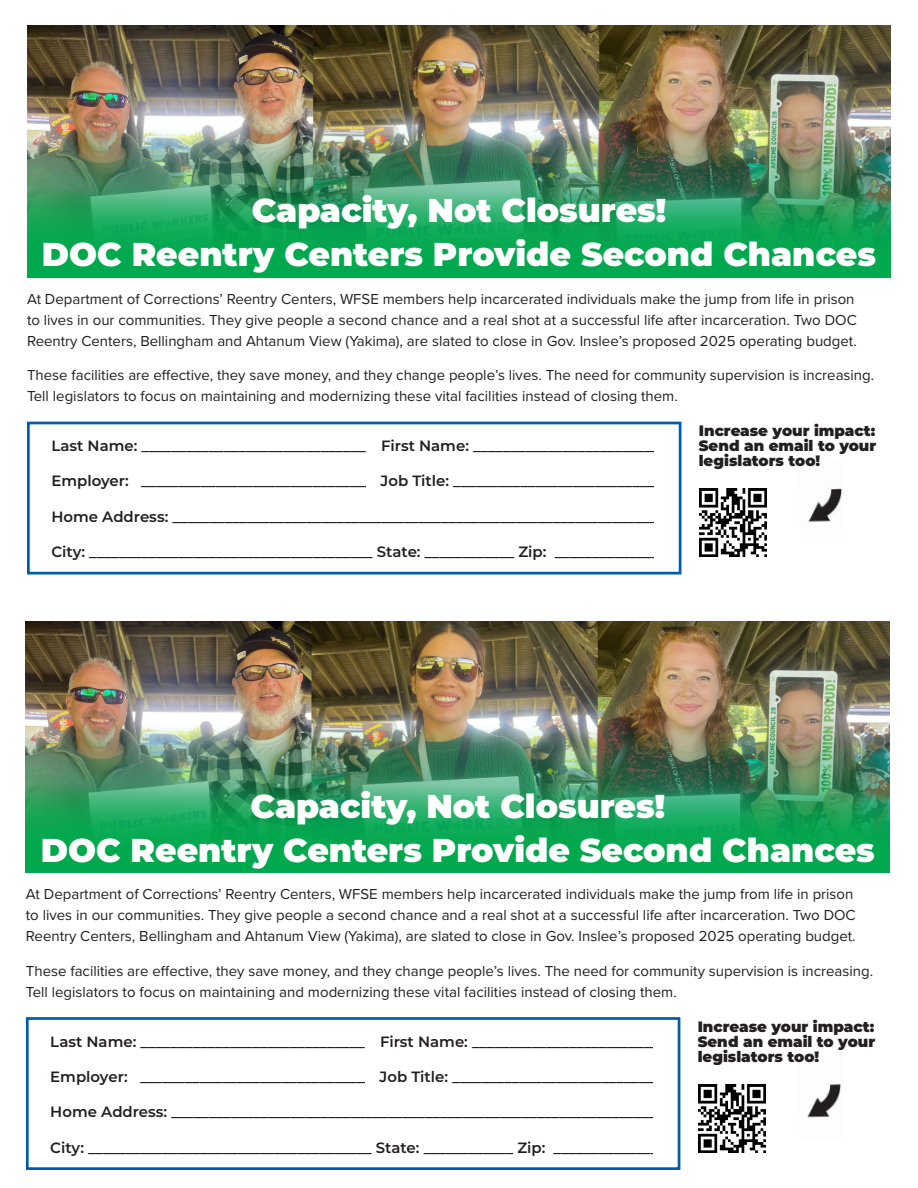
<style>
.page{position:relative;width:918px;height:1188px;background:#fff}
.page>*{position:absolute;margin:0;border:0;box-sizing:border-box;transform-origin:0 0}
.t1{font:900 33px "Montserrat";color:#fff}
.t2{font:15px/21px "Proxima Nova";color:#231f20}
.t3{font:900 15px/15px "Montserrat";color:#231f20;text-align:justify}
.t4{font:600 14.85px "Montserrat";color:#231f20}
</style>
<div class="page">
<div style="left:27px;top:422px;width:654px;height:153px;border:3px solid #015dab"></div>
<img style="left:808px;top:488px;width:34px;height:34px">
<img style="left:699px;top:489px;width:68px;height:68px">
<img style="left:27px;top:26px;width:864px;height:103px">
<img style="left:27px;top:129px;width:864px;height:148px">
<div style="left:26px;top:1017px;width:654px;height:153px;border:3px solid #015dab"></div>
<img style="left:807px;top:1084px;width:34px;height:34px">
<img style="left:698px;top:1084px;width:68px;height:68px">
<img style="left:26px;top:621px;width:864px;height:104px">
<img style="left:26px;top:725px;width:864px;height:148px">
<p class="t1" style="left:252px;top:186px;width:416px">Capacity, Not Closures!</p>
<p class="t1" style="left:42px;top:230px;width:836px">DOC Reentry Centers Provide Second Chances</p>
<p class="t2" style="left:27px;top:288px;width:831px">At Department of Corrections’ Reentry Centers, WFSE members help incarcerated individuals make the jump from life in prison to lives in our communities. They give people a second chance and a real shot at a successful life after incarceration. Two DOC<br>Reentry Centers, Bellingham and Ahtanum View (Yakima), are slated to close in Gov. Inslee’s proposed 2025 operating budget.</p>
<p class="t2" style="left:27px;top:364px;width:849px">These facilities are effective, they save money, and they change people’s lives. The need for community supervision is increasing.<br>Tell legislators to focus on maintaining and modernizing these vital facilities instead of closing them.</p>
<p class="t4" style="left:51px;top:435px;width:617px">Last Name: _______________________________ First Name: __________________________</p>
<p class="t4" style="left:51px;top:471px;width:620px">Employer: _______________________________ Job Title: _____________________________</p>
<p class="t4" style="left:51px;top:506px;width:623px">Home Address: ___________________________________________________________________</p>
<p class="t4" style="left:51px;top:541px;width:624px">City: ______________________________________ State: ____________ Zip: ________________</p>
<p class="t3" style="left:699px;top:422px;width:179px">Increase your impact:<br>Send an email to your legislators too!</p>
<p class="t1" style="left:251px;top:781px;width:416px">Capacity, Not Closures!</p>
<p class="t1" style="left:41px;top:825px;width:836px">DOC Reentry Centers Provide Second Chances</p>
<p class="t2" style="left:26px;top:883px;width:831px">At Department of Corrections’ Reentry Centers, WFSE members help incarcerated individuals make the jump from life in prison to lives in our communities. They give people a second chance and a real shot at a successful life after incarceration. Two DOC<br>Reentry Centers, Bellingham and Ahtanum View (Yakima), are slated to close in Gov. Inslee’s proposed 2025 operating budget.</p>
<p class="t2" style="left:26px;top:960px;width:849px">These facilities are effective, they save money, and they change people’s lives. The need for community supervision is increasing.<br>Tell legislators to focus on maintaining and modernizing these vital facilities instead of closing them.</p>
<p class="t4" style="left:50px;top:1031px;width:617px">Last Name: _______________________________ First Name: __________________________</p>
<p class="t4" style="left:50px;top:1066px;width:620px">Employer: _______________________________ Job Title: _____________________________</p>
<p class="t4" style="left:50px;top:1101px;width:623px">Home Address: ___________________________________________________________________</p>
<p class="t4" style="left:50px;top:1137px;width:624px">City: ______________________________________ State: ____________ Zip: ________________</p>
<p class="t3" style="left:698px;top:1018px;width:179px">Increase your impact:<br>Send an email to your legislators too!</p>
</div>
